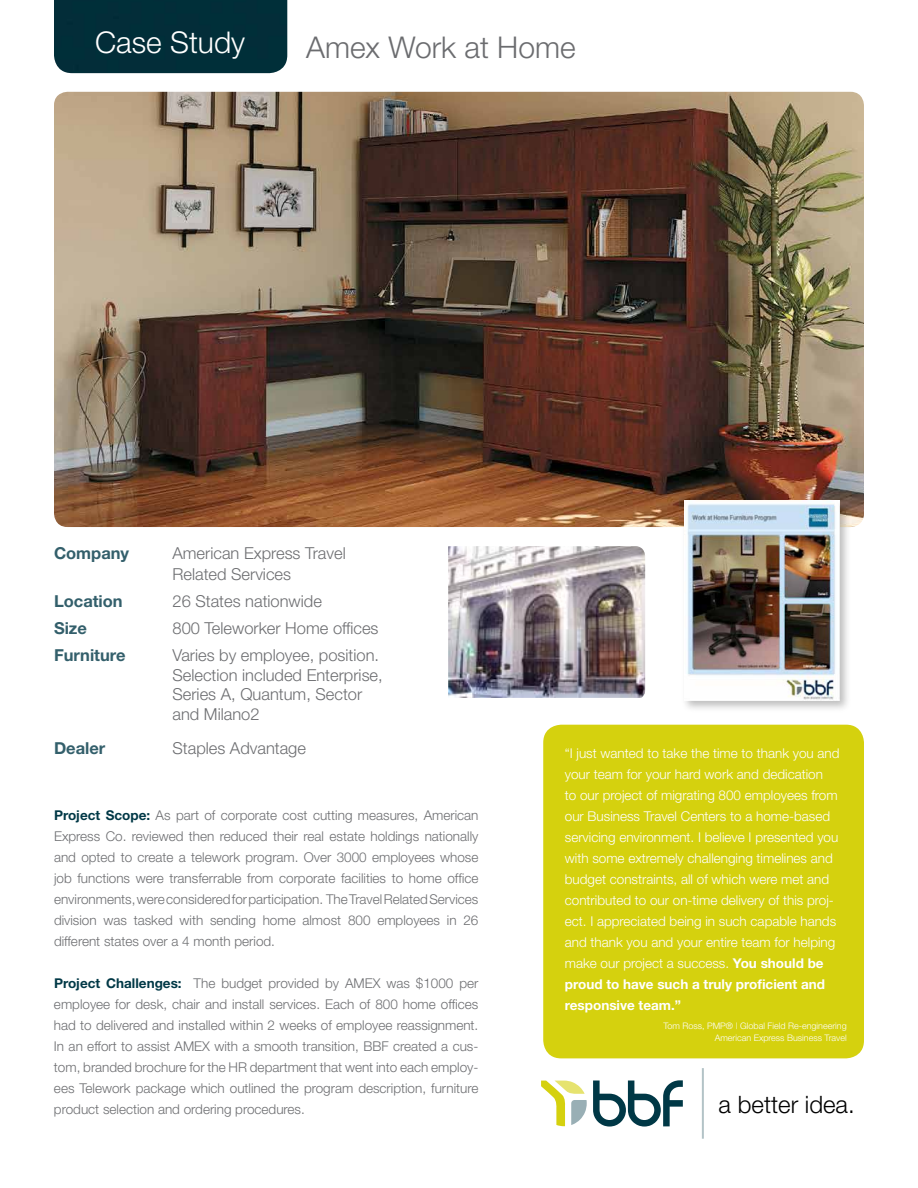
<style>
.page{position:relative;width:918px;height:1188px;background:#fff}
.page>*{position:absolute;margin:0;border:0;box-sizing:border-box;transform-origin:0 0}
.t1{font:300 30px "Helvetica Neue LT Std";color:#6b6c6f}
.t2{font:300 30px "Helvetica Neue";color:#fff}
.t3{font:300 24px "Helvetica Neue";color:#000}
.t4{font:300 16.5px/19.5px "Helvetica Neue LT Std";color:#6d6e71}
.t5{font:700 16.5px "Helvetica Neue LT Std";color:#335f6b}
.t6{font:300 13.5px/21px "Helvetica Neue";color:#6d6e71;text-align:justify}
.t7{font:300 13.5px/21px "Helvetica Neue";color:#fff}
.t8{font:300 9px/12px "Helvetica Neue";color:#fff;text-align:right}
.s1{font-weight:700;color:#003846}
.s2{font-weight:700}
</style>
<div class="page">
<img style="left:54px;top:92px;width:810px;height:435px">
<div style="left:54px;top:0;width:233px;height:73px;background:#012e39"></div>
<div style="left:543px;top:725px;width:321px;height:333px;background:#d5d10e;border-radius:18px"></div>
<svg style="left:593px;top:1080px;width:90px;height:47px"></svg>
<svg style="left:541px;top:1081px;width:46px;height:45px"></svg>
<hr style="left:702px;top:1068px;width:2px;height:71px;background:#b3c3c7">
<img style="left:448px;top:546px;width:197px;height:152px">
<div style="left:682px;top:498px;width:170px;height:215px;background:#000;opacity:.26"></div>
<img style="left:684px;top:501px;width:155px;height:199px">
<h1 class="t2" style="left:95px;top:24px;width:152px">Case Study</h1>
<h1 class="t1" style="left:306px;top:29px;width:271px">Amex Work at Home</h1>
<p class="t5" style="left:54px;top:543px;width:77px">Company</p>
<p class="t4" style="left:173px;top:543px;width:175px;line-height:21px">American Express Travel<br>Related Services</p>
<p class="t5" style="left:54px;top:591px;width:70px">Location</p>
<p class="t4" style="left:173px;top:591px;width:151px">26 States nationwide</p>
<p class="t5" style="left:54px;top:618px;width:34px">Size</p>
<p class="t4" style="left:173px;top:618px;width:208px">800 Teleworker Home offices</p>
<p class="t5" style="left:54px;top:645px;width:73px">Furniture</p>
<p class="t4" style="left:173px;top:645px;width:212px">Varies by employee, position.<br>Selection included Enterprise,<br>Series A, Quantum, Sector and Milano2</p>
<p class="t5" style="left:54px;top:737px;width:53px">Dealer</p>
<p class="t4" style="left:173px;top:738px;width:135px">Staples Advantage</p>
<p class="t6" style="left:54px;top:804px;width:426px"><span class="s1">Project Scope:</span> As part of corporate cost cutting measures, American Express Co. reviewed then reduced their real estate holdings nationally and opted to create a telework program. Over 3000 employees whose job functions were transferrable from corporate facilities to home office environments, were considered for participation. The Travel Related Services division was tasked with sending home almost 800 employees in 26 different states over a 4 month period.</p>
<p class="t6" style="left:54px;top:972px;width:426px"><span class="s1">Project Challenges:</span> The budget provided by AMEX was $1000 per employee for desk, chair and install services. Each of 800 home offices had to delivered and installed within 2 weeks of employee reassignment.<br>In an effort to assist AMEX with a smooth transition, BBF created a cus&shy;tom, branded brochure for the HR department that went into each employ&shy;ees Telework package which outlined the program description, furniture product selection and ordering procedures.</p>
<p class="t7" style="left:565px;top:742px;width:276px">“I just wanted to take the time to thank you and your team for your hard work and dedication<br>to our project of migrating 800 employees from our Business Travel Centers to a home-based servicing environment. I believe I presented you with some extremely challenging timelines and budget constraints, all of which were met and contributed to our on-time delivery of this proj&shy;ect. I appreciated being in such capable hands and thank you and your entire team for helping make our project a success. <span class="s2">You should be proud to have such a truly proficient and responsive team.”</span></p>
<p class="t8" style="left:663px;top:1019px;width:185px">Tom Ross, PMP® | Global Field Re-engineering<br>American Express Business Travel</p>
<h2 class="t3" style="left:719px;top:1090px;width:138px">a better idea.</h2>
</div>
